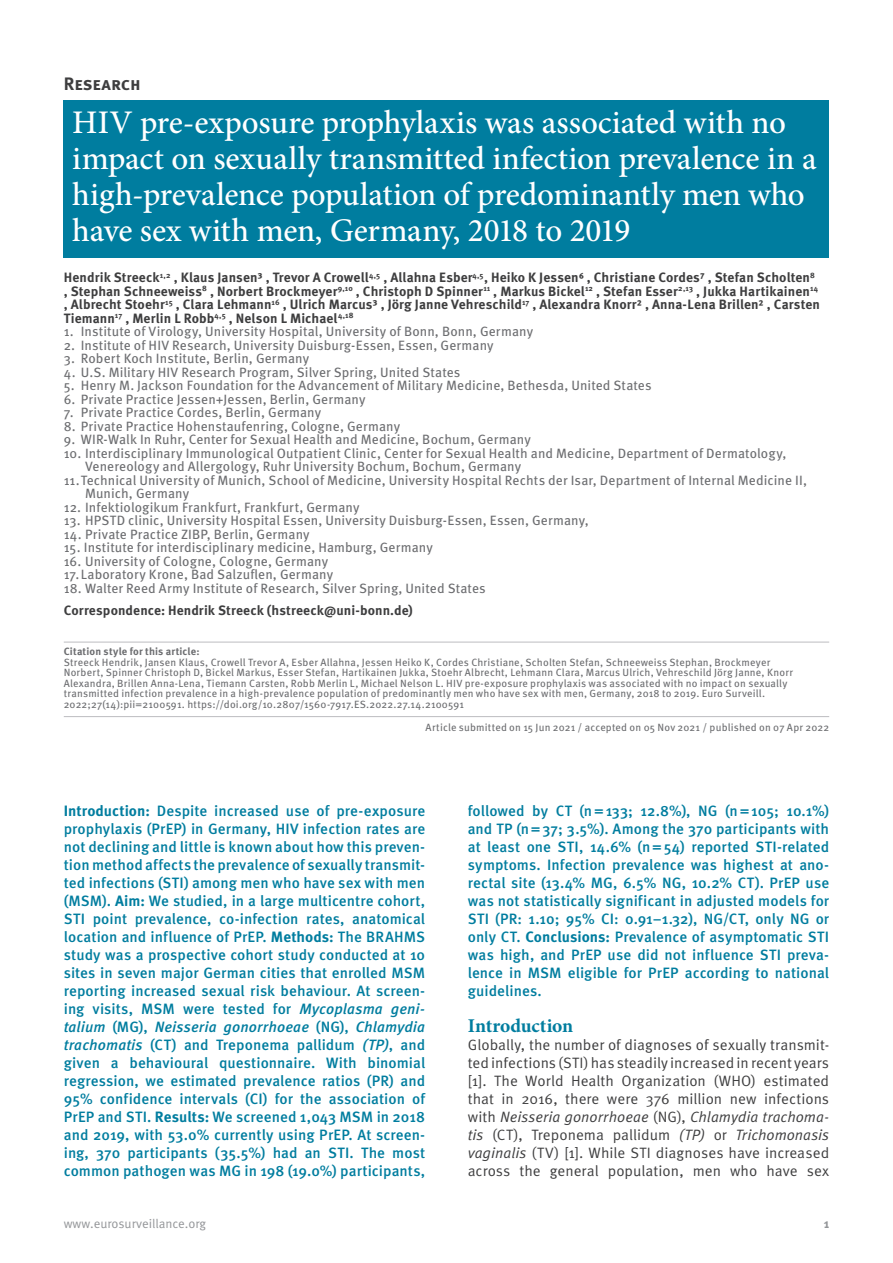
<style>
.page{position:relative;width:893px;height:1263px;background:#fff}
.page>*{position:absolute;margin:0;border:0;box-sizing:border-box;transform-origin:0 0}
.t1{font:500 33px/36px "Minion Pro";letter-spacing:-.005em;color:#fff}
.t2{font:700 19.5px "Minion Pro";letter-spacing:-.005em;color:#007d9f}
.t3{font:700 18px "Meta Pro";letter-spacing:-.005em;color:#3e3e3f}
.t4{font:500 15px/18px "Meta Pro";letter-spacing:.005em;color:#007d9f;text-align:justify}
.t5{font:15px/18px "Meta Pro";color:#3e3e3f;text-align:justify}
.t6{font:13.5px/13.5px "Meta Pro";letter-spacing:.01em;color:#6c6d70}
.t7{font:700 13.5px/13.5px "Meta Pro";letter-spacing:.005em;color:#3e3e3f}
.t8{font:12.75px "Meta Pro";color:#939598}
.t9{font:700 12.75px "Meta Pro";color:#939598}
.t10{font:10.5px/10.5px "Meta Pro";letter-spacing:.015em;color:#6c6d70}
.t11{font:700 10.5px "Meta Pro";letter-spacing:.015em;color:#6c6d70}
.s1{font-weight:700}
.s2{font-style:italic}
</style>
<div class="page">
<hr style="left:64px;top:642px;width:765px;height:1px;background:#bcbdc0">
<hr style="left:64px;top:716px;width:765px;height:1px;background:#bcbdc0">
<div style="left:64px;top:100px;width:765px;height:158px;background:#007d9f"></div>
<p class="t3" style="left:64px;top:72px;width:79px">Research</p>
<h1 class="t1" style="left:72px;top:104px;width:746px">HIV pre-exposure prophylaxis was associated with no impact on sexually transmitted infection prevalence in a high-prevalence population of predominantly men who have sex with men, Germany, 2018 to 2019</h1>
<p class="t7" style="left:64px;top:271px;width:758px">Hendrik Streeck<sup>1,2</sup> , Klaus Jansen³ , Trevor A Crowell<sup>4,5</sup> , Allahna Esber<sup>4,5</sup>, Heiko K Jessen⁶ , Christiane Cordes⁷ , Stefan Scholten<sup>8 </sup>, Stephan Schneeweiss<sup>8</sup> , Norbert Brockmeyer<sup>9,10</sup> , Christoph D Spinner<sup>11</sup> , Markus Bickel<sup>12</sup> , Stefan Esser<sup>2,13</sup> , Jukka Hartikainen<sup>14 </sup>, Albrecht Stoehr<sup>15</sup> , Clara Lehmann<sup>16</sup> , Ulrich Marcus³ , Jörg Janne Vehreschild<sup>17</sup> , Alexandra Knorr² , Anna-Lena Brillen² , Carsten Tiemann<sup>17</sup> , Merlin L Robb<sup>4,5</sup> , Nelson L Michael<sup>4,18</sup></p>
<p class="t6" style="left:64px;top:325px;width:471px">1. Institute of Virology, University Hospital, University of Bonn, Bonn, Germany</p>
<p class="t6" style="left:64px;top:339px;width:431px">2. Institute of HIV Research, University Duisburg-Essen, Essen, Germany</p>
<p class="t6" style="left:64px;top:352px;width:247px">3. Robert Koch Institute, Berlin, Germany</p>
<p class="t6" style="left:64px;top:366px;width:398px">4. U.S. Military HIV Research Program, Silver Spring, United States</p>
<p class="t6" style="left:64px;top:379px;width:589px">5. Henry M. Jackson Foundation for the Advancement of Military Medicine, Bethesda, United States</p>
<p class="t6" style="left:64px;top:393px;width:303px">6. Private Practice Jessen+Jessen, Berlin, Germany</p>
<p class="t6" style="left:64px;top:406px;width:259px">7. Private Practice Cordes, Berlin, Germany</p>
<p class="t6" style="left:64px;top:420px;width:338px">8. Private Practice Hohenstaufenring, Cologne, Germany</p>
<p class="t6" style="left:64px;top:433px;width:469px">9. WIR-Walk In Ruhr, Center for Sexual Health and Medicine, Bochum, Germany</p>
<p class="t6" style="left:64px;top:447px;width:724px">10. Interdisciplinary Immunological Outpatient Clinic, Center for Sexual Health and Medicine, Department of Dermatology,</p>
<p class="t6" style="left:85px;top:460px;width:438px">Venereology and Allergology, Ruhr University Bochum, Bochum, Germany</p>
<p class="t6" style="left:64px;top:474px;width:745px">11.Technical University of Munich, School of Medicine, University Hospital Rechts der Isar, Department of Internal Medicine II,</p>
<p class="t6" style="left:85px;top:487px;width:106px">Munich, Germany</p>
<p class="t6" style="left:64px;top:501px;width:297px">12. Infektiologikum Frankfurt, Frankfurt, Germany</p>
<p class="t6" style="left:64px;top:514px;width:527px">13. HPSTD clinic, University Hospital Essen, University Duisburg-Essen, Essen, Germany,</p>
<p class="t6" style="left:64px;top:528px;width:247px">14. Private Practice ZIBP, Berlin, Germany</p>
<p class="t6" style="left:64px;top:541px;width:371px">15. Institute for interdisciplinary medicine, Hamburg, Germany</p>
<p class="t6" style="left:64px;top:555px;width:271px">16. University of Cologne, Cologne, Germany<br>17.Laboratory Krone, Bad Salzuflen, Germany</p>
<p class="t6" style="left:64px;top:582px;width:423px">18. Walter Reed Army Institute of Research, Silver Spring, United States</p>
<p class="t7" style="left:64px;top:604px;width:351px">Correspondence: Hendrik Streeck (hstreeck@uni-bonn.de)</p>
<p class="t11" style="left:64px;top:645px;width:137px">Citation style for this article:</p>
<p class="t10" style="left:64px;top:657px;width:731px">Streeck Hendrik, Jansen Klaus, Crowell Trevor A, Esber Allahna, Jessen Heiko K, Cordes Christiane, Scholten Stefan, Schneeweiss Stephan, Brockmeyer Norbert, Spinner Christoph D, Bickel Markus, Esser Stefan, Hartikainen Jukka, Stoehr Albrecht, Lehmann Clara, Marcus Ulrich, Vehreschild Jörg Janne, Knorr Alexandra, Brillen Anna-Lena, Tiemann Carsten, Robb Merlin L, Michael Nelson L. HIV pre-exposure prophylaxis was associated with no impact on sexually transmitted infection prevalence in a high-prevalence population of predominantly men who have sex with men, Germany, 2018 to 2019. Euro Surveill.<br>2022;27(14):pii=2100591. https://doi.org/10.2807/1560-7917.ES.2022.27.14.2100591</p>
<p class="t10" style="left:426px;top:722px;width:405px">Article submitted on 15 Jun 2021 / accepted on 05 Nov 2021 / published on 07 Apr 2022</p>
<p class="t4" style="left:64px;top:802px;width:363px"><span class="s1">Introduction:</span> Despite increased use of pre-exposure prophylaxis (PrEP) in Germany, HIV infection rates are not declining and little is known about how this preven&shy;tion method affects the prevalence of sexually transmit&shy;ted infections (STI) among men who have sex with men (MSM). <span class="s1">Aim:</span> We studied, in a large multicentre cohort, STI point prevalence, co-infection rates, anatomical location and influence of PrEP. <span class="s1">Methods:</span> The BRAHMS study was a prospective cohort study conducted at 10 sites in seven major German cities that enrolled MSM reporting increased sexual risk behaviour. At screen&shy;ing visits, MSM were tested for <span class="s2">Mycoplasma geni&shy;talium</span> (MG), <span class="s2">Neisseria gonorrhoeae</span> (NG), <span class="s2">Chlamydia trachomatis</span> (CT) and Treponema pallidum <span class="s2">(TP)</span>, and given a behavioural questionnaire. With binomial regression, we estimated prevalence ratios (PR) and 95% confidence intervals (CI) for the association of PrEP and STI. <span class="s1">Results:</span> We screened 1,043 MSM in 2018 and 2019, with 53.0% currently using PrEP. At screen&shy;ing, 370 participants (35.5%) had an STI. The most common pathogen was MG in 198 (19.0%) participants,</p>
<p class="t4" style="left:468px;top:802px;width:363px">followed by CT (n=133; 12.8%), NG (n=105; 10.1%) and TP (n=37; 3.5%). Among the 370 participants with at least one STI, 14.6% (n=54) reported STI-related symptoms. Infection prevalence was highest at ano&shy;rectal site (13.4% MG, 6.5% NG, 10.2% CT). PrEP use was not statistically significant in adjusted models for STI (PR: 1.10; 95% CI: 0.91–1.32), NG/CT, only NG or only CT. <span class="s1">Conclusions:</span> Prevalence of asymptomatic STI was high, and PrEP use did not influence STI preva&shy;lence in MSM eligible for PrEP according to national guidelines.</p>
<h2 class="t2" style="left:468px;top:1012px;width:107px">Introduction</h2>
<p class="t5" style="left:468px;top:1036px;width:363px">Globally, the number of diagnoses of sexually transmit&shy;ted infections (STI) has steadily increased in recent years [1]. The World Health Organization (WHO) estimated that in 2016, there were 376 million new infections with <span class="s2">Neisseria gonorrhoeae</span> (NG), <span class="s2">Chlamydia trachoma&shy;tis</span> (CT), Treponema pallidum <span class="s2">(TP)</span> or <span class="s2">Trichomonasis vaginalis</span> (TV) [1]. While STI diagnoses have increased across the general population, men who have sex</p>
<p class="t8" style="left:64px;top:1215px;width:144px">www.eurosurveillance.org</p>
<p class="t9" style="left:824px;top:1215px;width:7px">1</p>
</div>
